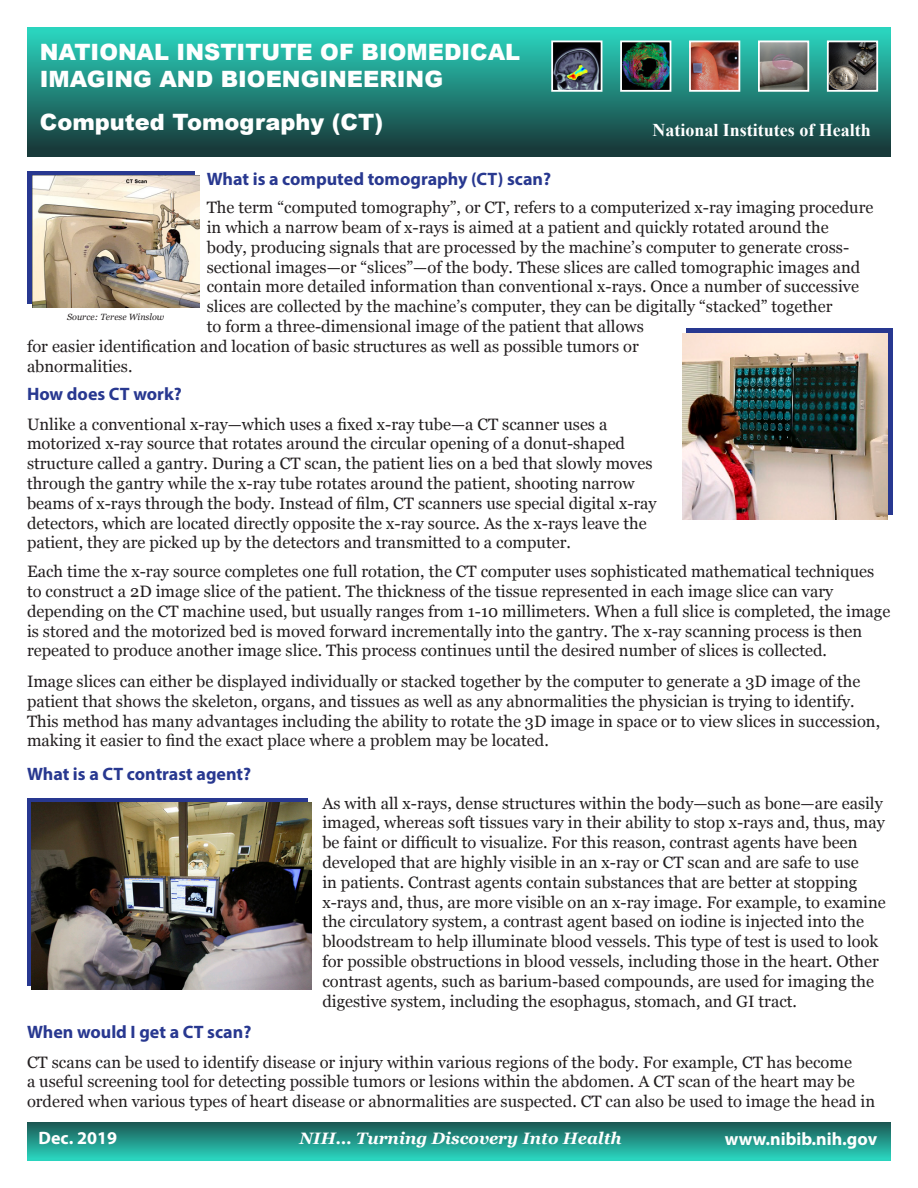
<style>
.page{position:relative;width:918px;height:1188px;background:#fff}
.page>*{position:absolute;margin:0;border:0;box-sizing:border-box;transform-origin:0 0}
.Main_Heading{font:900 22.5px/27px "Arial";color:#fff}
.Question_Heading{font:700 18px "Myriad Pro";color:#283890}
.Main_Heading-2{font:700 18px "Times New Roman";color:#fff}
.t1{font:700 18px "Myriad Pro";color:#fff}
.Body_Text{font:700 18px "Myriad Pro";color:#283890}
.Body_Text-2{font:16.5px/19.8px "Georgia";color:#231f20}
.t2{font:italic 700 16.5px "Georgia";color:#fff}
.Captions{font:italic 9px "Georgia";color:#231f20}
</style>
<div class="page">
<div style="left:28px;top:1122px;width:862px;height:39px;background:linear-gradient(to bottom,#1b5652,#2bdbc4)"></div>
<div style="left:27px;top:27px;width:864px;height:129px;background:linear-gradient(to bottom,#2bd9c3,#173233)"></div>
<svg style="left:28px;top:171px;width:167px;height:132px"></svg>
<div style="left:686px;top:329px;width:207px;height:186px;background:#283890"></div>
<div style="left:27px;top:798px;width:280px;height:188px;background:#283890"></div>
<img style="left:554px;top:44px;width:45px;height:45px">
<div style="left:551px;top:41px;width:51px;height:51px;border:2px solid #fff"></div>
<img style="left:623px;top:44px;width:45px;height:45px">
<div style="left:620px;top:41px;width:51px;height:51px;border:2px solid #fff"></div>
<img style="left:692px;top:44px;width:45px;height:45px">
<div style="left:689px;top:41px;width:51px;height:51px;border:2px solid #fff"></div>
<img style="left:761px;top:44px;width:45px;height:45px">
<div style="left:758px;top:41px;width:51px;height:51px;border:2px solid #fff"></div>
<img style="left:830px;top:44px;width:45px;height:45px">
<div style="left:827px;top:41px;width:51px;height:51px;border:2px solid #fff"></div>
<img style="left:32px;top:176px;width:167px;height:131px">
<img style="left:683px;top:333px;width:205px;height:186px">
<img style="left:32px;top:802px;width:280px;height:187px">
<h1 class="Main_Heading" style="left:40px;top:38px;width:482px">NATIONAL INSTITUTE OF BIOMEDICAL<br>IMAGING AND BIOENGINEERING</h1>
<h1 class="Main_Heading" style="left:40px;top:108px;width:345px">Computed Tomography (CT)</h1>
<h1 class="Main_Heading-2" style="left:652px;top:117px;width:220px">National Institutes of Health</h1>
<p class="Question_Heading" style="left:207px;top:167px;width:346px">What is a computed tomography (CT) scan?</p>
<p class="Body_Text-2" style="left:207px;top:198px;width:668px">The term “computed tomography”, or CT, refers to a computerized x-ray imaging procedure</p>
<p class="Body_Text-2" style="left:207px;top:218px;width:624px">in which a narrow beam of x-rays is aimed at a patient and quickly rotated around the</p>
<p class="Body_Text-2" style="left:207px;top:238px;width:644px">body, producing signals that are processed by the machine’s computer to generate cross-</p>
<p class="Body_Text-2" style="left:207px;top:257px;width:655px">sectional images—or “slices”—of the body. These slices are called tomographic images and</p>
<p class="Body_Text-2" style="left:207px;top:277px;width:654px">contain more detailed information than conventional x-rays. Once a number of successive</p>
<p class="Body_Text-2" style="left:207px;top:297px;width:627px">slices are collected by the machine’s computer, they can be digitally “stacked” together</p>
<p class="Body_Text-2" style="left:207px;top:317px;width:439px">to form a three-dimensional image of the patient that allows</p>
<p class="Body_Text-2" style="left:27px;top:337px;width:613px">for easier identification and location of basic structures as well as possible tumors or</p>
<p class="Body_Text-2" style="left:27px;top:356px;width:107px">abnormalities.</p>
<p class="Captions" style="left:67px;top:311px;width:99px">Source: Terese Winslow</p>
<p class="Body_Text" style="left:27px;top:382px;width:156px">How does CT work?</p>
<p class="Body_Text-2" style="left:27px;top:414px;width:631px">Unlike a conventional x-ray—which uses a fixed x-ray tube—a CT scanner uses a motorized x-ray source that rotates around the circular opening of a donut-shaped structure called a gantry. During a CT scan, the patient lies on a bed that slowly moves through the gantry while the x-ray tube rotates around the patient, shooting narrow beams of x-rays through the body. Instead of film, CT scanners use special digital x-ray detectors, which are located directly opposite the x-ray source. As the x-rays leave the patient, they are picked up by the detectors and transmitted to a computer.</p>
<p class="Body_Text-2" style="left:27px;top:562px;width:865px">Each time the x-ray source completes one full rotation, the CT computer uses sophisticated mathematical techniques to construct a 2D image slice of the patient. The thickness of the tissue represented in each image slice can vary depending on the CT machine used, but usually ranges from 1-10 millimeters. When a full slice is completed, the image is stored and the motorized bed is moved forward incrementally into the gantry. The x-ray scanning process is then repeated to produce another image slice. This process continues until the desired number of slices is collected.</p>
<p class="Body_Text-2" style="left:27px;top:672px;width:855px">Image slices can either be displayed individually or stacked together by the computer to generate a 3D image of the patient that shows the skeleton, organs, and tissues as well as any abnormalities the physician is trying to identify.<br>This method has many advantages including the ability to rotate the 3D image in space or to view slices in succession, making it easier to find the exact place where a problem may be located.</p>
<p class="Question_Heading" style="left:27px;top:762px;width:226px">What is a CT contrast agent?</p>
<p class="Body_Text-2" style="left:322px;top:793px;width:565px">As with all x-rays, dense structures within the body—such as bone—are easily imaged, whereas soft tissues vary in their ability to stop x-rays and, thus, may be faint or difficult to visualize. For this reason, contrast agents have been developed that are highly visible in an x-ray or CT scan and are safe to use<br>in patients. Contrast agents contain substances that are better at stopping x-rays and, thus, are more visible on an x-ray image. For example, to examine the circulatory system, a contrast agent based on iodine is injected into the bloodstream to help illuminate blood vessels. This type of test is used to look for possible obstructions in blood vessels, including those in the heart. Other contrast agents, such as barium-based compounds, are used for imaging the digestive system, including the esophagus, stomach, and GI tract.</p>
<p class="Question_Heading" style="left:27px;top:1020px;width:226px">When would I get a CT scan?</p>
<p class="Body_Text-2" style="left:27px;top:1052px;width:850px">CT scans can be used to identify disease or injury within various regions of the body. For example, CT has become<br>a useful screening tool for detecting possible tumors or lesions within the abdomen. A CT scan of the heart may be ordered when various types of heart disease or abnormalities are suspected. CT can also be used to image the head in</p>
<p class="t1" style="left:39px;top:1126px;width:80px">Dec. 2019</p>
<p class="t2" style="left:300px;top:1127px;width:324px">NIH... Turning Discovery Into Health</p>
<p class="t1" style="left:725px;top:1127px;width:154px">www.nibib.nih.gov</p>
</div>
